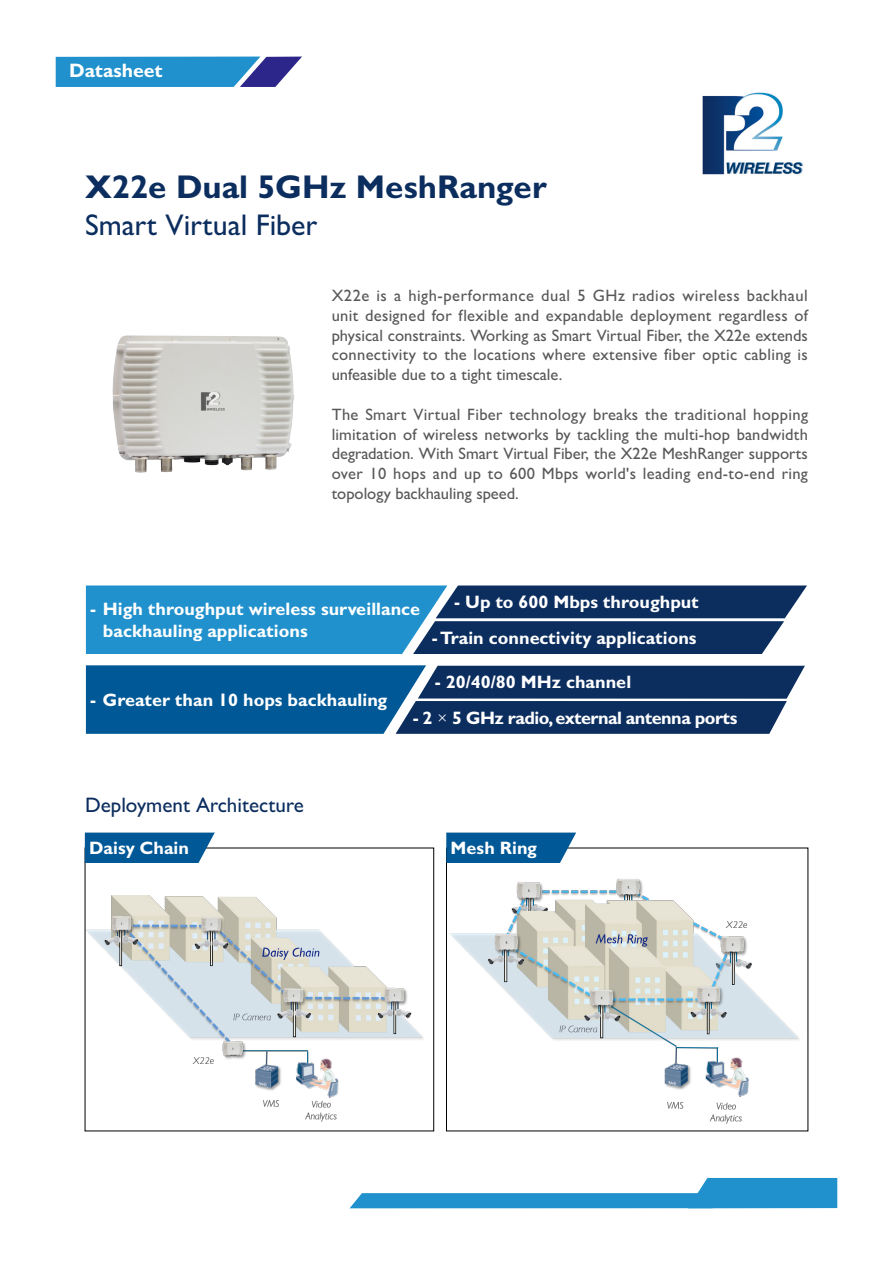
<style>
.page{position:relative;width:893px;height:1263px;background:#fff}
.page>*{position:absolute;margin:0;border:0;box-sizing:border-box;transform-origin:0 0}
.t1{font:700 33px "Gill Sans MT Pro";color:#0c2e5f}
.t2{font:500 30px "Gill Sans MT Pro";color:#0c2e5f}
.t3{font:500 21px "Gill Sans MT Pro";color:#0c2e5f}
.t4{font:700 19.5px "Gill Sans MT Pro";color:#fff}
.t5{font:700 18px/21.6px "Gill Sans MT Pro";color:#fff}
.t6{font:700 18px "Gill Sans MT Pro";letter-spacing:-.03em;color:#fff}
.t7{font:500 16.5px/19.8px "Gill Sans MT Pro";color:#595757;text-align:justify}
.s1{font-weight:300}
</style>
<div class="page">
<img style="left:112px;top:335px;width:182px;height:138px">
<img style="left:702px;top:92px;width:102px;height:83px">
<svg style="left:56px;top:57px;width:246px;height:30px;background:#338ac6"></svg>
<svg style="left:86px;top:585px;width:721px;height:69px;background:#276b9d"></svg>
<svg style="left:86px;top:665px;width:719px;height:69px;background:#174f82"></svg>
<img style="left:87px;top:896px;width:336px;height:226px">
<img style="left:450px;top:878px;width:349px;height:246px">
<svg style="left:446px;top:832px;width:130px;height:31px;background:#13649d"></svg>
<svg style="left:85px;top:832px;width:130px;height:31px;background:#14659e"></svg>
<svg style="left:350px;top:1178px;width:487px;height:30px"></svg>
<p class="t4" style="left:69px;top:58px;width:95px">Datasheet</p>
<h1 class="t1" style="left:85px;top:166px;width:463px">X22e Dual 5GHz MeshRanger</h1>
<h2 class="t2" style="left:85px;top:207px;width:234px">Smart Virtual Fiber</h2>
<p class="t7" style="left:332px;top:285px;width:478px">X22e is a high-performance dual 5 GHz radios wireless backhaul unit designed for flexible and expandable deployment regardless of physical constraints. Working as Smart Virtual Fiber, the X22e extends connectivity to the locations where extensive fiber optic cabling is unfeasible due to a tight timescale.</p>
<p class="t7" style="left:332px;top:404px;width:478px">The Smart Virtual Fiber technology breaks the traditional hopping limitation of wireless networks by tackling the multi-hop bandwidth degradation. With Smart Virtual Fiber, the X22e MeshRanger supports over 10 hops and up to 600 Mbps world's leading end-to-end ring topology backhauling speed.</p>
<p class="t5" style="left:103px;top:598px;width:319px;text-indent:-13px">- High throughput wireless surveillance backhauling applications</p>
<p class="t5" style="left:454px;top:591px;width:246px">- Up to 600 Mbps throughput</p>
<p class="t5" style="left:432px;top:626px;width:266px">- Train connectivity applications</p>
<p class="t5" style="left:90px;top:688px;width:299px">- Greater than 10 hops backhauling</p>
<p class="t5" style="left:435px;top:671px;width:198px">- 20/40/80 MHz channel</p>
<p class="t6" style="left:413px;top:706px;width:326px">- 2 <span class="s1">×</span> 5 GHz radio, external antenna ports</p>
<p class="t3" style="left:85px;top:792px;width:220px">Deployment Architecture</p>
<p class="t5" style="left:89px;top:837px;width:102px">Daisy Chain</p>
<p class="t5" style="left:450px;top:837px;width:88px">Mesh Ring</p>
</div>
